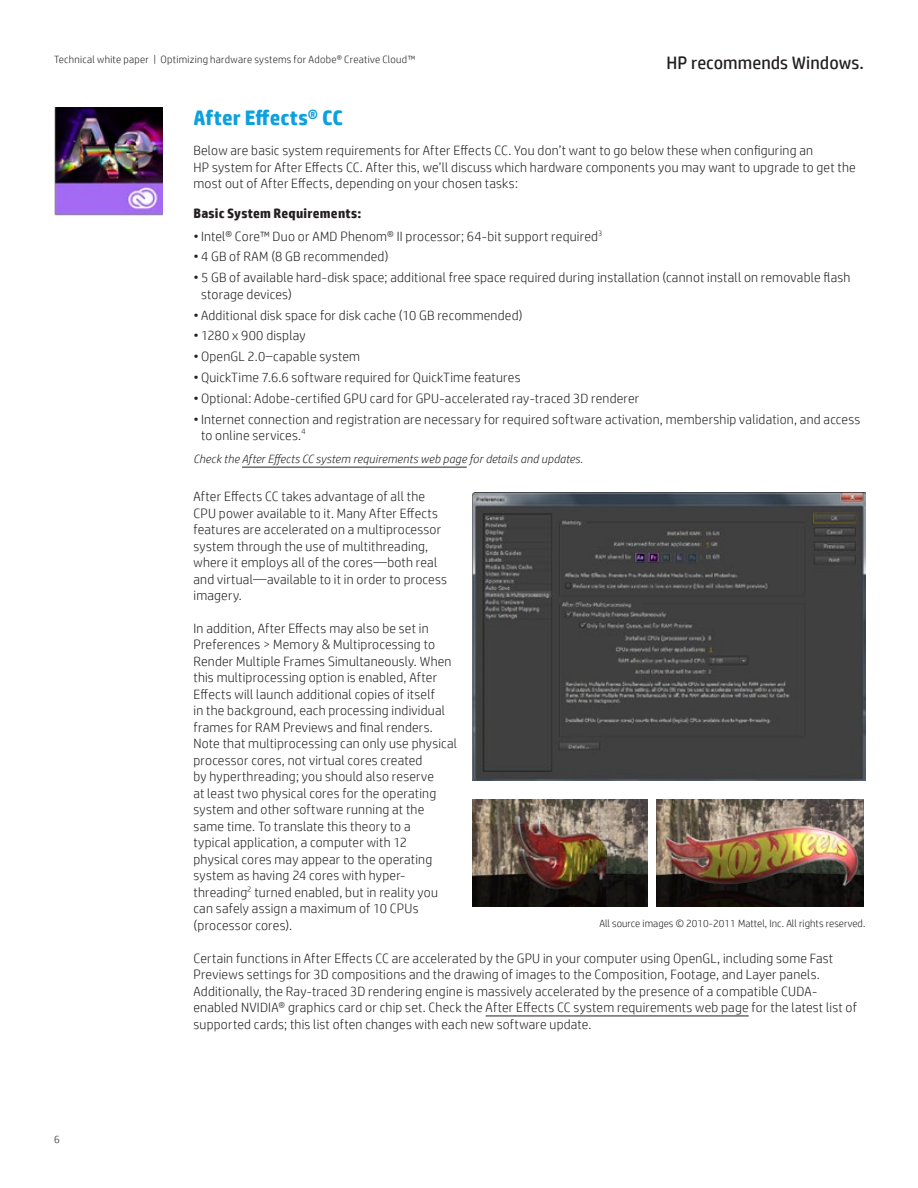
<style>
.page{position:relative;width:918px;height:1188px;background:#fff}
.page>*{position:absolute;margin:0;border:0;box-sizing:border-box;transform-origin:0 0}
.t1{font:700 21px "HP Simplified";color:#0ca0dd}
.t2{font:18px "HP Simplified";letter-spacing:.005em;color:#231f20}
.t3{font:300 13.5px/16.5px "HP Simplified";letter-spacing:.015em;color:#231f20}
.t4{font:700 13.5px "HP Simplified";letter-spacing:.015em;color:#231f20}
.t5{font:italic 300 12px "HP Simplified";letter-spacing:.015em;color:#231f20}
.t6{font:300 10.5px "HP Simplified";letter-spacing:.015em;color:#231f20}
</style>
<div class="page">
<img style="left:472px;top:492px;width:393px;height:289px">
<img style="left:54px;top:108px;width:108px;height:108px">
<img style="left:472px;top:799px;width:175px;height:108px">
<img style="left:657px;top:799px;width:207px;height:108px">
<hr style="left:486px;top:1016px;width:263px;height:1px;background:#231f20">
<hr style="left:242px;top:467px;width:225px;height:1px;background:#231f20">
<p class="t6" style="left:54px;top:52px;width:363px">Technical white paper | Optimizing hardware systems for Adobe® Creative Cloud™</p>
<h2 class="t2" style="left:666px;top:51px;width:199px">HP recommends Windows.</h2>
<h1 class="t1" style="left:194px;top:104px;width:151px">After Effects® CC</h1>
<p class="t3" style="left:194px;top:142px;width:664px">Below are basic system requirements for After Effects CC. You don’t want to go below these when configuring an<br>HP system for After Effects CC. After this, we’ll discuss which hardware components you may want to upgrade to get the most out of After Effects, depending on your chosen tasks:</p>
<p class="t4" style="left:194px;top:205px;width:169px">Basic System Requirements:</p>
<p class="t3" style="left:194px;top:227px;width:410px">•Intel® Core™ Duo or AMD Phenom® II processor; 64-bit support required<sup>3</sup></p>
<p class="t3" style="left:194px;top:248px;width:196px">• 4 GB of RAM (8 GB recommended)</p>
<p class="t3" style="left:201px;top:269px;width:651px;text-indent:-8px">• 5 GB of available hard-disk space; additional free space required during installation (cannot install on removable flash storage devices)</p>
<p class="t3" style="left:194px;top:306px;width:330px">• Additional disk space for disk cache (10 GB recommended)</p>
<p class="t3" style="left:194px;top:327px;width:114px">• 1280 x 900 display</p>
<p class="t3" style="left:194px;top:348px;width:168px">• OpenGL 2.0–capable system</p>
<p class="t3" style="left:194px;top:369px;width:329px">• QuickTime 7.6.6 software required for QuickTime features</p>
<p class="t3" style="left:194px;top:389px;width:447px">• Optional: Adobe-certified GPU card for GPU-accelerated ray-traced 3D renderer</p>
<p class="t3" style="left:201px;top:410px;width:661px;text-indent:-8px">•Internet connection and registration are necessary for required software activation, membership validation, and access to online services.<sup>4</sup></p>
<p class="t5" style="left:194px;top:451px;width:391px">Check the After Effects CC system requirements web page for details and updates.</p>
<p class="t6" style="left:54px;top:1132px;width:7px">6</p>
<p class="t3" style="left:194px;top:488px;width:255px">After Effects CC takes advantage of all the CPU power available to it. Many After Effects features are accelerated on a multiprocessor system through the use of multithreading, where it employs all of the cores—both real and virtual—available to it in order to process imagery.</p>
<p class="t3" style="left:193px;top:620px;width:265px">In addition, After Effects may also be set in Preferences &gt; Memory &amp; Multiprocessing to Render Multiple Frames Simultaneously. When this multiprocessing option is enabled, After Effects will launch additional copies of itself<br>in the background, each processing individual frames for RAM Previews and final renders.<br>Note that multiprocessing can only use physical processor cores, not virtual cores created<br>by hyperthreading; you should also reserve<br>at least two physical cores for the operating system and other software running at the same time. To translate this theory to a<br>typical application, a computer with 12<br>physical cores may appear to the operating system as having 24 cores with hyper&shy;threading<sup>2</sup> turned enabled, but in reality you can safely assign a maximum of 10 CPUs (processor cores).</p>
<p class="t3" style="left:193px;top:949px;width:665px">Certain functions in After Effects CC are accelerated by the GPU in your computer using OpenGL, including some Fast Previews settings for 3D compositions and the drawing of images to the Composition, Footage, and Layer panels.<br>Additionally, the Ray-traced 3D rendering engine is massively accelerated by the presence of a compatible CUDA&shy;enabled NVIDIA® graphics card or chip set. Check the After Effects CC system requirements web page for the latest list of supported cards; this list often changes with each new software update.</p>
<p class="t6" style="left:599px;top:916px;width:267px">All source images © 2010-2011 Mattel, Inc. All rights reserved.</p>
</div>
